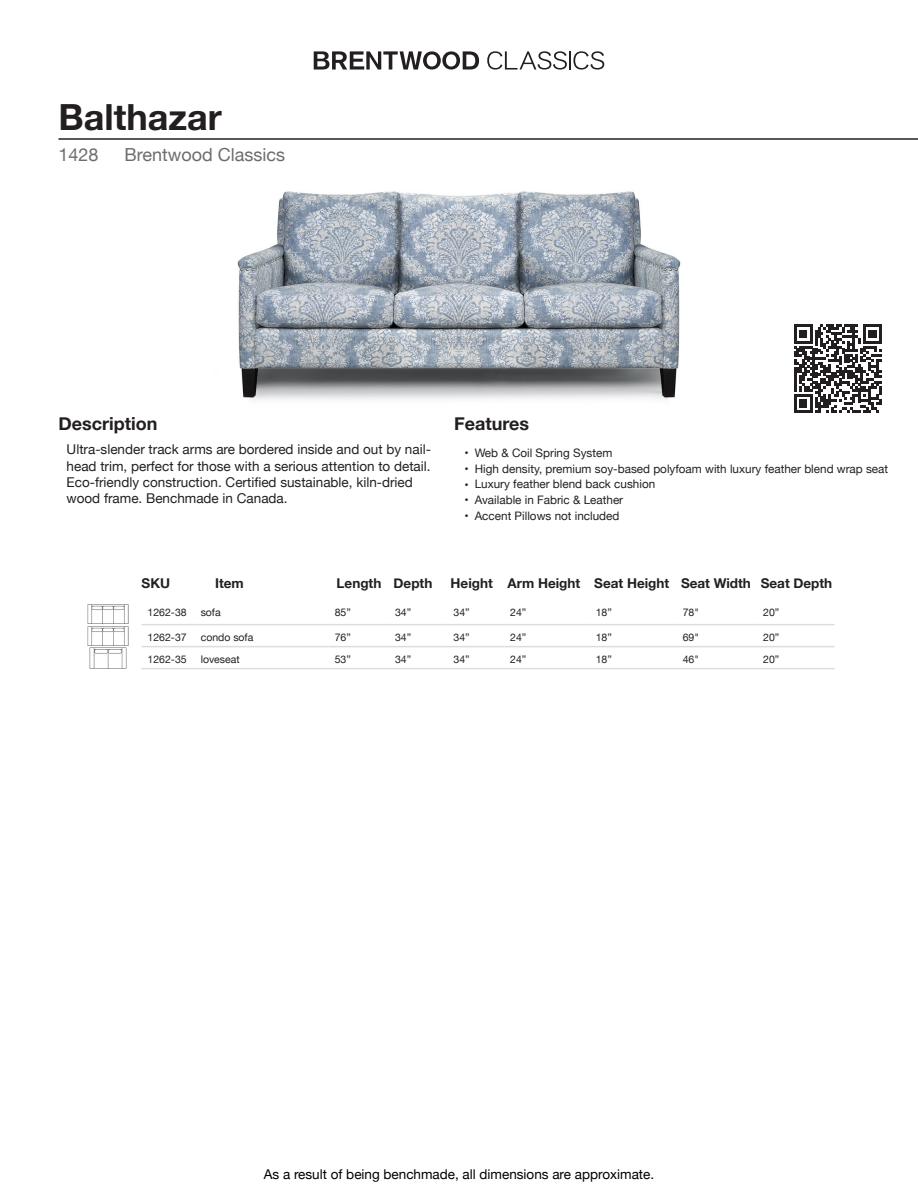
<style>
.page{position:relative;width:918px;height:1188px;background:#fff}
.page>*{position:absolute;margin:0;border:0;box-sizing:border-box;transform-origin:0 0}
.t1{font:700 36px "Helvetica Neue";color:#231f20}
.t2{font:18px "Helvetica Neue";color:#6c6d70}
.t3{font:700 18px "Helvetica Neue";color:#231f20}
.t4{font:13.5px/16.2px "Helvetica Neue";color:#231f20}
.t5{font:700 13.5px "Helvetica Neue";color:#231f20}
.t6{font:13.5px "Helvetica Neue";color:#000}
.t7{font:12px "Helvetica Neue";color:#231f20}
.t8{font:11.7px "Helvetica Neue";color:#231f20}
.t9{font:10.5px "Helvetica Neue";color:#231f20}
</style>
<div class="page">
<svg style="left:314px;top:51px;width:165px;height:19px"></svg>
<svg style="left:487px;top:51px;width:117px;height:19px"></svg>
<hr style="left:58px;top:138px;width:860px;height:2px;background:#231f20">
<img style="left:237px;top:191px;width:444px;height:209px">
<svg style="left:794px;top:325px;width:88px;height:88px"></svg>
<img style="left:88px;top:604px;width:40px;height:65px">
<hr style="left:142px;top:624px;width:53px;height:1px;background:#dcdddf">
<hr style="left:195px;top:624px;width:134px;height:1px;background:#dcdddf">
<hr style="left:329px;top:624px;width:60px;height:1px;background:#dcdddf">
<hr style="left:389px;top:624px;width:59px;height:1px;background:#dcdddf">
<hr style="left:448px;top:624px;width:56px;height:1px;background:#dcdddf">
<hr style="left:504px;top:624px;width:86px;height:1px;background:#dcdddf">
<hr style="left:590px;top:624px;width:87px;height:1px;background:#dcdddf">
<hr style="left:677px;top:624px;width:80px;height:1px;background:#dcdddf">
<hr style="left:757px;top:624px;width:78px;height:1px;background:#dcdddf">
<hr style="left:142px;top:646px;width:53px;height:1px;background:#dcdddf">
<hr style="left:195px;top:646px;width:134px;height:1px;background:#dcdddf">
<hr style="left:329px;top:646px;width:60px;height:1px;background:#dcdddf">
<hr style="left:389px;top:646px;width:59px;height:1px;background:#dcdddf">
<hr style="left:448px;top:646px;width:56px;height:1px;background:#dcdddf">
<hr style="left:504px;top:646px;width:86px;height:1px;background:#dcdddf">
<hr style="left:590px;top:646px;width:87px;height:1px;background:#dcdddf">
<hr style="left:677px;top:646px;width:80px;height:1px;background:#dcdddf">
<hr style="left:757px;top:646px;width:78px;height:1px;background:#dcdddf">
<hr style="left:142px;top:668px;width:53px;height:1px;background:#dcdddf">
<hr style="left:195px;top:668px;width:134px;height:1px;background:#dcdddf">
<hr style="left:329px;top:668px;width:60px;height:1px;background:#dcdddf">
<hr style="left:389px;top:668px;width:59px;height:1px;background:#dcdddf">
<hr style="left:448px;top:668px;width:56px;height:1px;background:#dcdddf">
<hr style="left:504px;top:668px;width:86px;height:1px;background:#dcdddf">
<hr style="left:590px;top:668px;width:87px;height:1px;background:#dcdddf">
<hr style="left:677px;top:668px;width:80px;height:1px;background:#dcdddf">
<hr style="left:757px;top:668px;width:78px;height:1px;background:#dcdddf">
<p class="t1" style="left:58px;top:89px;width:165px">Balthazar</p>
<p class="t2" style="left:58px;top:141px;width:42px">1428</p>
<p class="t2" style="left:124px;top:141px;width:162px">Brentwood Classics</p>
<p class="t3" style="left:58px;top:409px;width:100px">Description</p>
<p class="t3" style="left:454px;top:409px;width:77px">Features</p>
<p class="t4" style="left:67px;top:442px;width:366px">Ultra-slender track arms are bordered inside and out by nail&shy;head trim, perfect for those with a serious attention to detail.<br>Eco-friendly construction. Certified sustainable, kiln-dried wood frame. Benchmade in Canada.</p>
<p class="t7" style="left:464px;top:444px;width:6px">•</p>
<p class="t8" style="left:475px;top:444px;width:139px">Web &amp; Coil Spring System</p>
<p class="t8" style="left:475px;top:476px;width:182px">Luxury feather blend back cushion</p>
<p class="t8" style="left:475px;top:460px;width:415px">High density, premium soy-based polyfoam with luxury feather blend wrap seat</p>
<p class="t8" style="left:475px;top:491px;width:150px">Available in Fabric &amp; Leather</p>
<p class="t8" style="left:475px;top:507px;width:146px">Accent Pillows not included</p>
<p class="t7" style="left:464px;top:460px;width:6px">•</p>
<p class="t7" style="left:464px;top:491px;width:6px">•</p>
<p class="t7" style="left:464px;top:507px;width:6px">•</p>
<p class="t7" style="left:464px;top:476px;width:6px">•</p>
<p class="t5" style="left:142px;top:573px;width:30px">SKU</p>
<p class="t5" style="left:215px;top:573px;width:30px">Item</p>
<p class="t5" style="left:337px;top:573px;width:46px">Length</p>
<p class="t5" style="left:394px;top:573px;width:40px">Depth</p>
<p class="t5" style="left:451px;top:573px;width:44px">Height</p>
<p class="t5" style="left:508px;top:573px;width:74px">Arm Height</p>
<p class="t5" style="left:594px;top:573px;width:77px">Seat Height</p>
<p class="t5" style="left:681px;top:573px;width:71px">Seat Width</p>
<p class="t5" style="left:761px;top:573px;width:73px">Seat Depth</p>
<p class="t9" style="left:148px;top:604px;width:41px">1262-38</p>
<p class="t9" style="left:201px;top:604px;width:22px">sofa</p>
<p class="t9" style="left:335px;top:604px;width:18px">85”</p>
<p class="t9" style="left:395px;top:604px;width:18px">34”</p>
<p class="t9" style="left:454px;top:604px;width:18px">34”</p>
<p class="t9" style="left:510px;top:604px;width:18px">24”</p>
<p class="t9" style="left:596px;top:604px;width:18px">18”</p>
<p class="t9" style="left:683px;top:604px;width:18px">78"</p>
<p class="t9" style="left:763px;top:604px;width:18px">20”</p>
<p class="t9" style="left:148px;top:629px;width:41px">1262-37</p>
<p class="t9" style="left:201px;top:629px;width:54px">condo sofa</p>
<p class="t9" style="left:335px;top:629px;width:18px">76”</p>
<p class="t9" style="left:395px;top:629px;width:18px">34”</p>
<p class="t9" style="left:454px;top:629px;width:18px">34”</p>
<p class="t9" style="left:510px;top:629px;width:18px">24”</p>
<p class="t9" style="left:596px;top:629px;width:18px">18”</p>
<p class="t9" style="left:683px;top:629px;width:18px">69"</p>
<p class="t9" style="left:763px;top:629px;width:18px">20”</p>
<p class="t9" style="left:148px;top:651px;width:41px">1262-35</p>
<p class="t9" style="left:201px;top:651px;width:41px">loveseat</p>
<p class="t9" style="left:335px;top:651px;width:18px">53”</p>
<p class="t9" style="left:395px;top:651px;width:18px">34”</p>
<p class="t9" style="left:454px;top:651px;width:18px">34”</p>
<p class="t9" style="left:510px;top:651px;width:18px">24”</p>
<p class="t9" style="left:596px;top:651px;width:18px">18”</p>
<p class="t9" style="left:683px;top:651px;width:18px">46"</p>
<p class="t9" style="left:763px;top:651px;width:18px">20”</p>
<p class="t6" style="left:264px;top:1165px;width:392px">As a result of being benchmade, all dimensions are approximate.</p>
</div>
